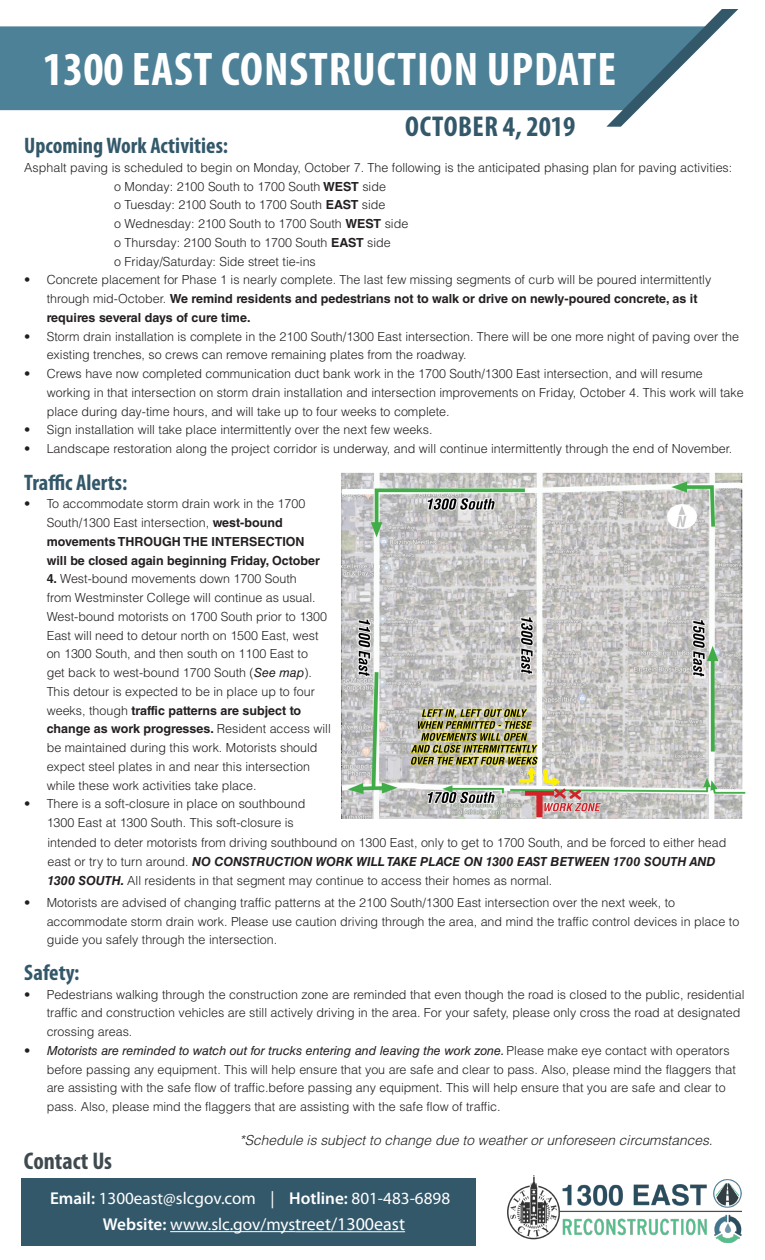
<style>
.page{position:relative;width:765px;height:1260px;background:#fff}
.page>*{position:absolute;margin:0;border:0;box-sizing:border-box;transform-origin:0 0}
.t1{font:700 condensed 47.5px "Myriad Pro";letter-spacing:.02em;color:#fff}
.t2{font:700 condensed 28.75px "Myriad Pro";letter-spacing:.02em;color:#33586a}
.t3{font:700 condensed 24.25px "Myriad Pro";color:#3f4a50}
.t4{font:700 condensed 22.5px "Myriad Pro";color:#33586a}
.t5{font:17.12px "Myriad Pro";color:#fff}
.t6{font:italic 300 13.75px "Helvetica LT Std";color:#231f20}
.t7{font:300 12.5px/18.8px "Helvetica LT Std";color:#231f20}
.t8{font:700 12.5px/18.8px "Helvetica LT Std";color:#231f20}
.s1{font-weight:700}
.s2{font-weight:300}
.s3{font-weight:400;font-style:italic}
.s4{font-weight:700;font-style:italic}
.s5{font-weight:600}
.s6{font-size:18px}
</style>
<div class="page">
<img style="left:507px;top:1176px;width:235px;height:67px">
<div style="left:0;top:26px;width:606px;height:84px;background:#4d8197"></div>
<svg style="left:606px;top:9px;width:132px;height:118px"></svg>
<div style="left:21px;top:1178px;width:454px;height:68px;background:#33586a"></div>
<hr style="left:170px;top:1231px;width:125px;height:1px;background:#fff">
<hr style="left:295px;top:1231px;width:110px;height:1px;background:#fff">
<img style="left:341px;top:472px;width:405px;height:347px">
<p class="t1" style="left:43px;top:39px;width:575px">1300 EAST CONSTRUCTION UPDATE</p>
<p class="t2" style="left:405px;top:109px;width:172px">OCTOBER 4, 2019</p>
<p class="t4" style="left:24px;top:131px;width:206px">Upcoming Work Activities:</p>
<p class="t7" style="left:24px;top:158px;width:710px">Asphalt paving is scheduled to begin on Monday, October 7. The following is the anticipated phasing plan for paving activities:</p>
<p class="t7" style="left:114px;top:177px;width:273px">o Monday: 2100 South to 1700 South <span class="s1">WEST</span> side</p>
<p class="t7" style="left:114px;top:195px;width:273px">o Tuesday: 2100 South to 1700 South <span class="s1">EAST</span> side</p>
<p class="t7" style="left:114px;top:214px;width:296px">o Wednesday: 2100 South to 1700 South <span class="s1">WEST</span> side</p>
<p class="t7" style="left:114px;top:233px;width:278px">o Thursday: 2100 South to 1700 South <span class="s1">EAST</span> side</p>
<p class="t7" style="left:114px;top:252px;width:203px">o Friday/Saturday: Side street tie-ins</p>
<p class="t7" style="left:47px;top:270px;width:666px;text-indent:-22px">• Concrete placement for Phase 1 is nearly complete. The last few missing segments of curb will be poured intermittently through mid-October. <span class="s1">We remind residents and pedestrians not to walk or drive on newly-poured concrete, as it requires several days of cure time.</span></p>
<p class="t7" style="left:47px;top:327px;width:694px;text-indent:-22px">• Storm drain installation is complete in the 2100 South/1300 East intersection. There will be one more night of paving over the existing trenches, so crews can remove remaining plates from the roadway.</p>
<p class="t7" style="left:47px;top:364px;width:698px;text-indent:-22px">• Crews have now completed communication duct bank work in the 1700 South/1300 East intersection, and will resume working in that intersection on storm drain installation and intersection improvements on Friday, October 4. This work will take place during day-time hours, and will take up to four weeks to complete.</p>
<p class="t7" style="left:24px;top:420px;width:410px">• Sign installation will take place intermittently over the next few weeks.</p>
<p class="t7" style="left:24px;top:439px;width:710px">• Landscape restoration along the project corridor is underway, and will continue intermittently through the end of November.</p>
<p class="t4" style="left:24px;top:468px;width:105px">Traffic Alerts:</p>
<p class="t8" style="left:47px;top:494px;width:275px;text-indent:-22px"><span class="s2">• To accommodate storm drain work in the 1700<br>South/1300 East intersection,</span> west-bound movements THROUGH THE INTERSECTION will be closed again beginning Friday, October</p>
<p class="t7" style="left:47px;top:569px;width:286px"><span class="s1">4.</span> West-bound movements down 1700 South<br>from Westminster College will continue as usual.<br>West-bound motorists on 1700 South prior to 1300<br>East will need to detour north on 1500 East, west on 1300 South, and then south on 1100 East to<br>get back to west-bound 1700 South (<span class="s3">See map</span>).<br>This detour is expected to be in place up to four weeks, though <span class="s1">traffic patterns are subject to change as work progresses.</span> Resident access will be maintained during this work. Motorists should expect steel plates in and near this intersection while these work activities take place.</p>
<p class="t7" style="left:47px;top:794px;width:260px;text-indent:-22px">• There is a soft-closure in place on southbound<br>1300 East at 1300 South. This soft-closure is</p>
<p class="t7" style="left:48px;top:833px;width:681px">intended to deter motorists from driving southbound on 1300 East, only to get to 1700 South, and be forced to either head east or try to turn around. <span class="s4">NO CONSTRUCTION WORK WILL TAKE PLACE ON 1300 EAST BETWEEN 1700 SOUTH AND<br>1300 SOUTH.</span> All residents in that segment may continue to access their homes as normal.</p>
<p class="t7" style="left:47px;top:893px;width:694px;text-indent:-22px">• Motorists are advised of changing traffic patterns at the 2100 South/1300 East intersection over the next week, to accommodate storm drain work. Please use caution driving through the area, and mind the traffic control devices in place to guide you safely through the intersection.</p>
<p class="t4" style="left:24px;top:958px;width:57px">Safety:</p>
<p class="t7" style="left:47px;top:985px;width:699px;text-indent:-22px">• Pedestrians walking through the construction zone are reminded that even though the road is closed to the public, residential traffic and construction vehicles are still actively driving in the area. For your safety, please only cross the road at designated crossing areas.</p>
<p class="t7" style="left:47px;top:1041px;width:691px;text-indent:-22px"><span class="s3">• Motorists are reminded to watch out for trucks entering and leaving the work zone.</span> Please make eye contact with operators before passing any equipment. This will help ensure that you are safe and clear to pass. Also, please mind the flaggers that are assisting with the safe flow of traffic.before passing any equipment. This will help ensure that you are safe and clear to pass. Also, please mind the flaggers that are assisting with the safe flow of traffic.</p>
<p class="t6" style="left:239px;top:1131px;width:475px">*Schedule is subject to change due to weather or unforeseen circumstances.</p>
<p class="t3" style="left:24px;top:1146px;width:90px">Contact Us</p>
<p class="t5" style="left:50px;top:1188px;width:402px"><span class="s5">Email:</span> 1300east@slcgov.com | <span class="s5">Hotline:</span> 801-483-6898</p>
<p class="t5" style="left:103px;top:1214px;width:304px"><span class="s5">Website:</span> www.slc.gov/mys<span class="s6">treet/1300east</span></p>
</div>
